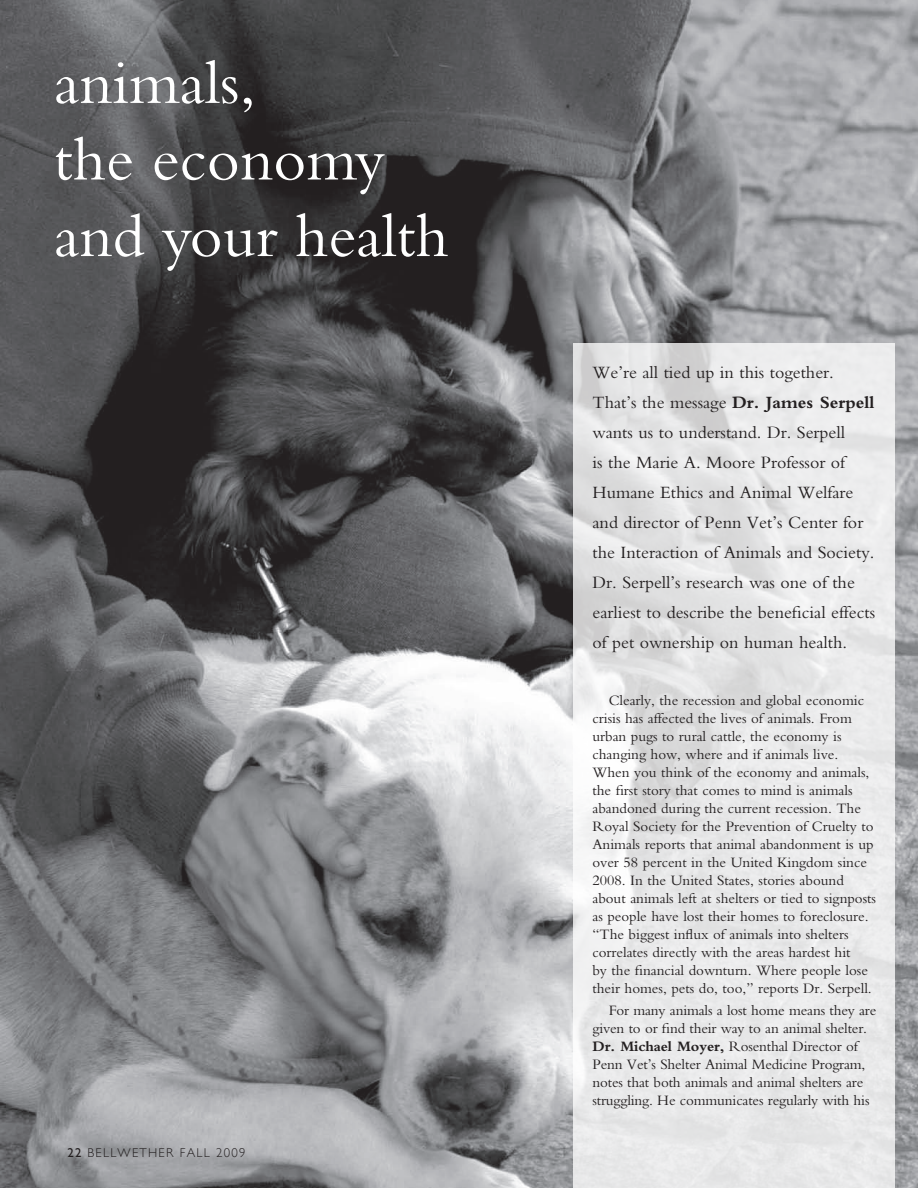
<style>
.page{position:relative;width:918px;height:1188px;background:#fff}
.page>*{position:absolute;margin:0;border:0;box-sizing:border-box;transform-origin:0 0}
.t1{font:63.75px/76.5px "Bembo";color:#fff}
.t2{font:18px/30px "Bembo";color:#231f20}
.t3{font:15px/18px "Bembo";color:#231f20}
.t4{font:300 12.75px "Gill Sans";letter-spacing:.1em;color:#231f20}
.s1{font-weight:400}
.s2{font-weight:700}
</style>
<div class="page">
<img style="left:0;top:0;width:918px;height:1188px">
<svg style="left:573px;top:343px;width:321px;height:845px;background:#e7e7e8"></svg>
<p class="t1" style="left:54px;top:44px;width:396px">animals,<br>the economy and your health</p>
<p class="t4" style="left:68px;top:1145px;width:180px"><span class="s1">22</span> BELLWETHER FALL 2009</p>
<p class="t2" style="left:592px;top:357px;width:284px">We’re all tied up in this together.<br>That’s the message <span class="s2">Dr. James Serpell </span>wants us to understand. Dr. Serpell<br>is the Marie A. Moore Professor of Humane Ethics and Animal Welfare and director of Penn Vet’s Center for the Interaction of Animals and Society.<br>Dr. Serpell’s research was one of the earliest to describe the beneficial effects of pet ownership on human health.</p>
<p class="t3" style="left:592px;top:691px;width:285px;text-indent:16px">Clearly, the recession and global economic crisis has affected the lives of animals. From urban pugs to rural cattle, the economy is changing how, where and if animals live.<br>When you think of the economy and animals, the first story that comes to mind is animals abandoned during the current recession. The Royal Society for the Prevention of Cruelty to Animals reports that animal abandonment is up over 58 percent in the United Kingdom since 2008. In the United States, stories abound about animals left at shelters or tied to signposts as people have lost their homes to foreclosure. “The biggest influx of animals into shelters correlates directly with the areas hardest hit<br>by the financial downturn. Where people lose their homes, pets do, too,” reports Dr. Serpell.</p>
<p class="t3" style="left:592px;top:1001px;width:285px;text-indent:16px">For many animals a lost home means they are given to or find their way to an animal shelter.<br><span class="s2">Dr. Michael Moyer,</span> Rosenthal Director of Penn Vet’s Shelter Animal Medicine Program, notes that both animals and animal shelters are struggling. He communicates regularly with his</p>
</div>
